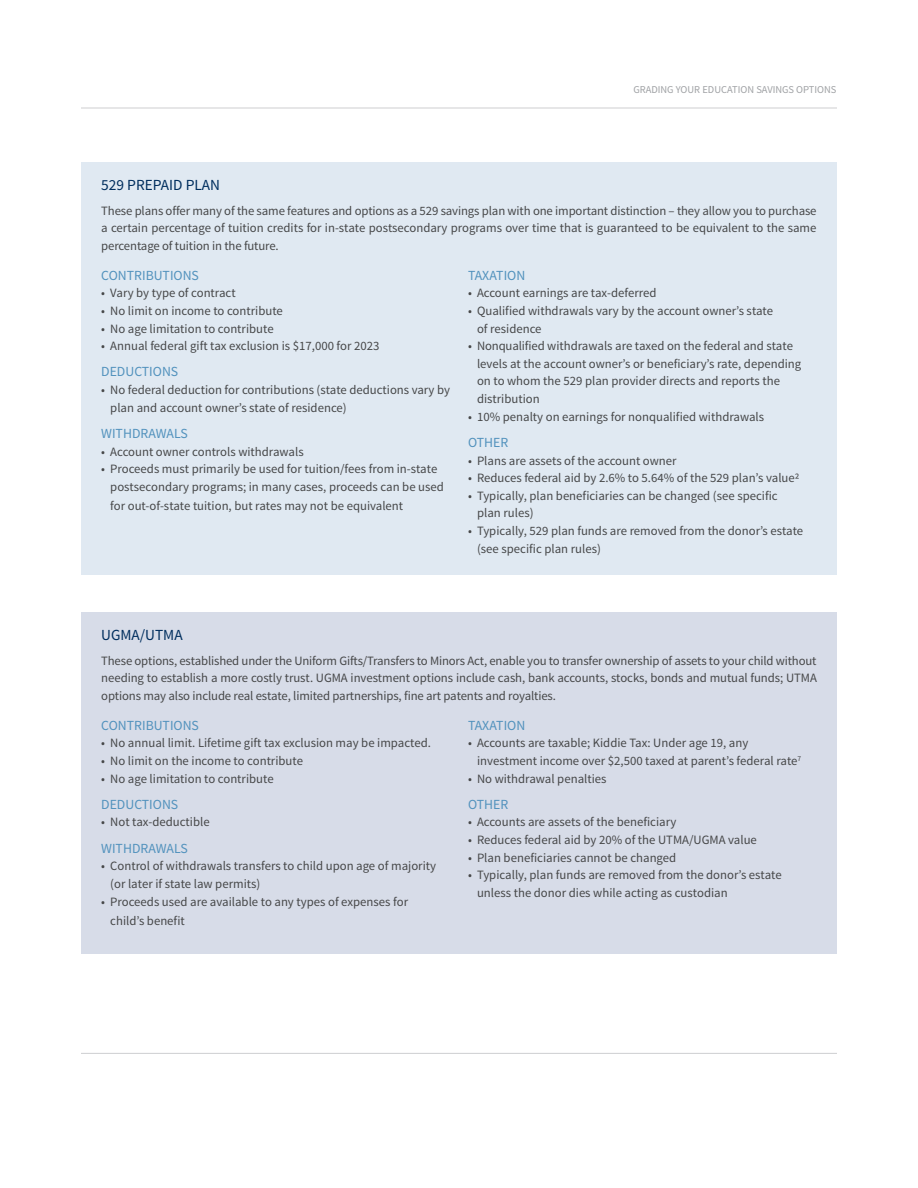
<style>
.page{position:relative;width:918px;height:1188px;background:#fff}
.page>*{position:absolute;margin:0;border:0;box-sizing:border-box;transform-origin:0 0}
.Subhead_-_1st_Tier{font:15.3px "Source Sans Pro";color:#002e5e}
.Subhead_-_2nd_Tier{font:13.8px "Source Sans Pro";color:#5292bd}
.Body_Copy_8_11_75{font:12.75px/17.7px "Source Sans Pro";color:#464748}
.t1{font:10.5px "Source Sans Pro";color:#a0a2a5}
</style>
<div class="page">
<hr style="left:81px;top:1053px;width:756px;height:1px;background:#cecfd1">
<hr style="left:81px;top:108px;width:756px;height:1px;background:#cecfd1">
<div style="left:81px;top:612px;width:756px;height:342px;background:#d7dce8"></div>
<div style="left:81px;top:162px;width:756px;height:413px;background:#e0e9f2"></div>
<p class="t1" style="left:633px;top:83px;width:205px">GRADING YOUR EDUCATION SAVINGS OPTIONS</p>
<p class="Subhead_-_1st_Tier" style="left:101px;top:176px;width:120px">529 PREPAID PLAN</p>
<p class="Body_Copy_8_11_75" style="left:101px;top:202px;width:717px;text-align:justify">These plans offer many of the same features and options as a 529 savings plan with one important distinction – they allow you to purchase a certain percentage of tuition credits for in-state postsecondary programs over time that is guaranteed to be equivalent to the same percentage of tuition in the future.</p>
<p class="Subhead_-_2nd_Tier" style="left:101px;top:267px;width:99px">CONTRIBUTIONS</p>
<p class="Body_Copy_8_11_75" style="left:101px;top:284px;width:136px">• Vary by type of contract</p>
<p class="Body_Copy_8_11_75" style="left:101px;top:302px;width:183px">• No limit on income to contribute</p>
<p class="Body_Copy_8_11_75" style="left:101px;top:320px;width:174px">• No age limitation to contribute</p>
<p class="Body_Copy_8_11_75" style="left:101px;top:337px;width:280px">• Annual federal gift tax exclusion is $17,000 for 2023</p>
<p class="Subhead_-_2nd_Tier" style="left:101px;top:363px;width:79px">DEDUCTIONS</p>
<p class="Body_Copy_8_11_75" style="left:110px;top:381px;width:341px;text-indent:-9px">• No federal deduction for contributions (state deductions vary by plan and account owner’s state of residence)</p>
<p class="Subhead_-_2nd_Tier" style="left:101px;top:425px;width:88px">WITHDRAWALS</p>
<p class="Body_Copy_8_11_75" style="left:101px;top:443px;width:204px">• Account owner controls withdrawals</p>
<p class="Body_Copy_8_11_75" style="left:110px;top:460px;width:335px;text-indent:-9px">• Proceeds must primarily be used for tuition/fees from in-state postsecondary programs; in many cases, proceeds can be used</p>
<p class="Body_Copy_8_11_75" style="left:110px;top:497px;width:294px">for out-of-state tuition, but rates may not be equivalent</p>
<p class="Subhead_-_2nd_Tier" style="left:468px;top:267px;width:59px">TAXATION</p>
<p class="Body_Copy_8_11_75" style="left:468px;top:284px;width:190px">• Account earnings are tax-deferred</p>
<p class="Body_Copy_8_11_75" style="left:477px;top:302px;width:298px;text-indent:-9px">• Qualified withdrawals vary by the account owner’s state of residence</p>
<p class="Body_Copy_8_11_75" style="left:477px;top:337px;width:326px;text-indent:-9px">• Nonqualified withdrawals are taxed on the federal and state levels at the account owner’s or beneficiary’s rate, depending on to whom the 529 plan provider directs and reports the distribution</p>
<p class="Body_Copy_8_11_75" style="left:468px;top:408px;width:298px">• 10% penalty on earnings for nonqualified withdrawals</p>
<p class="Subhead_-_2nd_Tier" style="left:468px;top:434px;width:42px">OTHER</p>
<p class="Body_Copy_8_11_75" style="left:468px;top:452px;width:210px">• Plans are assets of the account owner</p>
<p class="Body_Copy_8_11_75" style="left:468px;top:469px;width:333px">• Reduces federal aid by 2.6% to 5.64% of the 529 plan’s value2</p>
<p class="Body_Copy_8_11_75" style="left:477px;top:487px;width:302px;text-indent:-9px">• Typically, plan beneficiaries can be changed (see specific plan rules)</p>
<p class="Body_Copy_8_11_75" style="left:477px;top:522px;width:328px;text-indent:-9px">• Typically, 529 plan funds are removed from the donor’s estate (see specific plan rules)</p>
<p class="Subhead_-_1st_Tier" style="left:101px;top:626px;width:83px">UGMA/UTMA</p>
<p class="Body_Copy_8_11_75" style="left:101px;top:652px;width:717px;text-align:justify">These options, established under the Uniform Gifts/Transfers to Minors Act, enable you to transfer ownership of assets to your child without needing to establish a more costly trust. UGMA investment options include cash, bank accounts, stocks, bonds and mutual funds; UTMA options may also include real estate, limited partnerships, fine art patents and royalties.</p>
<p class="Subhead_-_2nd_Tier" style="left:101px;top:717px;width:99px">CONTRIBUTIONS</p>
<p class="Body_Copy_8_11_75" style="left:101px;top:734px;width:331px">• No annual limit. Lifetime gift tax exclusion may be impacted.</p>
<p class="Body_Copy_8_11_75" style="left:101px;top:752px;width:203px">• No limit on the income to contribute</p>
<p class="Body_Copy_8_11_75" style="left:101px;top:770px;width:174px">• No age limitation to contribute</p>
<p class="Subhead_-_2nd_Tier" style="left:101px;top:796px;width:79px">DEDUCTIONS</p>
<p class="Body_Copy_8_11_75" style="left:101px;top:814px;width:110px">• Not tax-deductible</p>
<p class="Subhead_-_2nd_Tier" style="left:101px;top:840px;width:88px">WITHDRAWALS</p>
<p class="Body_Copy_8_11_75" style="left:110px;top:857px;width:327px;text-indent:-9px">• Control of withdrawals transfers to child upon age of majority (or later if state law permits)</p>
<p class="Body_Copy_8_11_75" style="left:110px;top:892px;width:299px;line-height:19.5px;text-indent:-9px">• Proceeds used are available to any types of expenses for child’s benefit</p>
<p class="Subhead_-_2nd_Tier" style="left:468px;top:717px;width:59px">TAXATION</p>
<p class="Body_Copy_8_11_75" style="left:477px;top:734px;width:326px;text-indent:-9px">• Accounts are taxable; Kiddie Tax: Under age 19, any investment income over $2,500 taxed at parent’s federal rate<sup>7</sup></p>
<p class="Body_Copy_8_11_75" style="left:468px;top:770px;width:140px">• No withdrawal penalties</p>
<p class="Subhead_-_2nd_Tier" style="left:468px;top:796px;width:42px">OTHER</p>
<p class="Body_Copy_8_11_75" style="left:468px;top:814px;width:210px">• Accounts are assets of the beneficiary</p>
<p class="Body_Copy_8_11_75" style="left:468px;top:831px;width:290px">• Reduces federal aid by 20% of the UTMA/UGMA value</p>
<p class="Body_Copy_8_11_75" style="left:468px;top:849px;width:210px">• Plan beneficiaries cannot be changed</p>
<p class="Body_Copy_8_11_75" style="left:477px;top:866px;width:306px;text-indent:-9px">• Typically, plan funds are removed from the donor’s estate unless the donor dies while acting as custodian</p>
</div>
